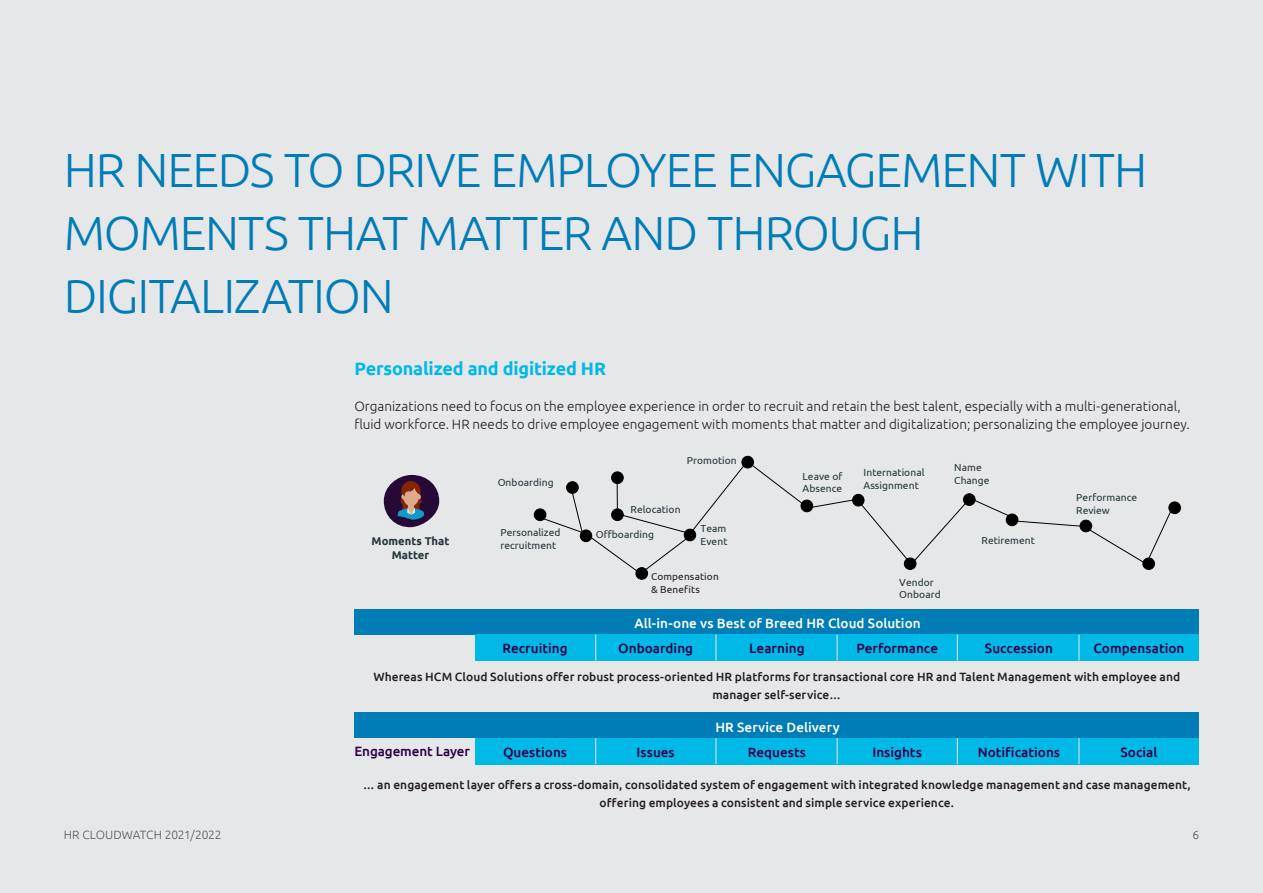
<style>
.page{position:relative;width:1263px;height:893px;background:#e6e7e9}
.page>*{position:absolute;margin:0;border:0;box-sizing:border-box;transform-origin:0 0}
.chapter-title1{font:300 48px/63px "Ubuntu";letter-spacing:-.025em;color:#007cb6}
.text{font:700 18px "Ubuntu";letter-spacing:-.01em;color:#00b9e7}
.text-2{font:300 13.5px/18px "Ubuntu";color:#231f20}
.sidebar-title{font:500 13.5px "Ubuntu";color:#2a004a}
.sidebar-title-2{font:500 13.5px "Ubuntu";color:#fff}
.text-3{font:500 12px/18px "Ubuntu";letter-spacing:.005em;color:#231f20;text-align:center}
.title_1{font:300 12px "Ubuntu";letter-spacing:-.015em;color:#57585a}
.t1{font:700 11.25px "Ubuntu";color:#283d40}
.t2{font:10.2px/12.5px "Ubuntu";letter-spacing:.005em;color:#283d40}
.sidebar-title-3{font:10.05px "Ubuntu";letter-spacing:.015em;color:#231f20}
</style>
<div class="page">
<div style="left:354px;top:609px;width:845px;height:25px;background:#007cb6"></div>
<div style="left:354px;top:713px;width:845px;height:25px;background:#007cb6"></div>
<div style="left:742px;top:456px;width:11px;height:12px;background:#000;border-radius:50%"></div>
<div style="left:741px;top:456px;width:13px;height:12px;border:1px solid #000;border-radius:50%"></div>
<div style="left:534px;top:509px;width:12px;height:12px;background:#000;border-radius:50%"></div>
<div style="left:534px;top:508px;width:12px;height:13px;border:1px solid #000;border-radius:50%"></div>
<div style="left:635px;top:567px;width:13px;height:13px;border:1px solid #000;border-radius:50%"></div>
<div style="left:1080px;top:520px;width:12px;height:12px;background:#000;border-radius:50%"></div>
<div style="left:1079px;top:520px;width:13px;height:12px;border:1px solid #000;border-radius:50%"></div>
<div style="left:1142px;top:557px;width:13px;height:13px;border:1px solid #000;border-radius:50%"></div>
<div style="left:1169px;top:502px;width:11px;height:12px;background:#000;border-radius:50%"></div>
<div style="left:1168px;top:501px;width:13px;height:13px;border:1px solid #000;border-radius:50%"></div>
<svg style="left:543px;top:460px;width:538px;height:119px"></svg>
<svg style="left:1089px;top:510px;width:83px;height:59px"></svg>
<svg style="left:384px;top:475px;width:55px;height:53px"></svg>
<div style="left:475px;top:634px;width:121px;height:26px;background:#00b9e7"></div>
<div style="left:475px;top:738px;width:121px;height:26px;background:#00b9e7"></div>
<div style="left:1078px;top:634px;width:121px;height:26px;background:#00b9e7"></div>
<div style="left:1078px;top:738px;width:121px;height:26px;background:#00b9e7"></div>
<div style="left:958px;top:634px;width:120px;height:26px;background:#00b9e7"></div>
<div style="left:958px;top:738px;width:120px;height:26px;background:#00b9e7"></div>
<div style="left:837px;top:634px;width:121px;height:26px;background:#00b9e7"></div>
<div style="left:837px;top:738px;width:121px;height:26px;background:#00b9e7"></div>
<div style="left:596px;top:634px;width:120px;height:26px;background:#00b9e7"></div>
<div style="left:596px;top:738px;width:120px;height:26px;background:#00b9e7"></div>
<div style="left:716px;top:634px;width:121px;height:26px;background:#00b9e7"></div>
<div style="left:716px;top:738px;width:121px;height:26px;background:#00b9e7"></div>
<svg style="left:595px;top:634px;width:1px;height:26px"></svg>
<svg style="left:595px;top:738px;width:1px;height:26px"></svg>
<svg style="left:837px;top:634px;width:1px;height:26px"></svg>
<svg style="left:837px;top:738px;width:1px;height:26px"></svg>
<svg style="left:715px;top:634px;width:1px;height:26px"></svg>
<svg style="left:715px;top:738px;width:1px;height:26px"></svg>
<svg style="left:957px;top:634px;width:1px;height:26px"></svg>
<svg style="left:957px;top:738px;width:1px;height:26px"></svg>
<svg style="left:1078px;top:634px;width:1px;height:26px"></svg>
<svg style="left:1078px;top:738px;width:1px;height:26px"></svg>
<div style="left:651px;top:573px;width:184px;height:28px;background:#e6e7e9"></div>
<p class="chapter-title1" style="left:64px;top:137px;width:1085px">HR NEEDS TO DRIVE EMPLOYEE ENGAGEMENT WITH<br>MOMENTS THAT MATTER AND THROUGH<br>DIGITALIZATION</p>
<p class="text" style="left:354px;top:357px;width:253px">Personalized and digitized HR</p>
<p class="text-2" style="left:354px;top:396px;width:837px">Organizations need to focus on the employee experience in order to recruit and retain the best talent, especially with a multi-generational, fluid workforce. HR needs to drive employee engagement with moments that matter and digitalization; personalizing the employee journey.</p>
<p class="t2" style="left:687px;top:454px;width:52px">Promotion</p>
<p class="t2" style="left:954px;top:461px;width:29px">Name</p>
<p class="t2" style="left:802px;top:470px;width:41px">Leave of<br>Absence</p>
<p class="t2" style="left:864px;top:466px;width:62px">International<br>Assignment</p>
<p class="t2" style="left:498px;top:476px;width:58px">Onboarding</p>
<p class="t2" style="left:954px;top:473px;width:37px">Change</p>
<p class="t2" style="left:631px;top:503px;width:51px">Relocation</p>
<p class="t2" style="left:596px;top:528px;width:60px">Offboarding</p>
<p class="t2" style="left:701px;top:522px;width:28px">Team<br>Event</p>
<p class="t2" style="left:651px;top:571px;width:37px">Journal<br>Entry</p>
<p class="t2" style="left:500px;top:526px;width:62px">Personalized recruitment</p>
<p class="t1" style="left:372px;top:534px;width:79px">Moments That</p>
<p class="t2" style="left:981px;top:533px;width:55px">Retirement</p>
<p class="t1" style="left:392px;top:548px;width:39px">Matter</p>
<p class="sidebar-title-3" style="left:651px;top:571px;width:69px">Compensation</p>
<p class="sidebar-title-3" style="left:651px;top:584px;width:50px">&amp; Benefits</p>
<p class="t2" style="left:899px;top:576px;width:43px">Vendor<br>Onboard</p>
<p class="sidebar-title" style="left:502px;top:640px;width:67px">Recruiting</p>
<p class="sidebar-title-2" style="left:634px;top:615px;width:288px">All-in-one vs Best of Breed HR Cloud Solution</p>
<p class="sidebar-title" style="left:618px;top:640px;width:77px">Onboarding</p>
<p class="sidebar-title" style="left:749px;top:640px;width:57px">Learning</p>
<p class="sidebar-title" style="left:856px;top:640px;width:83px">Performance</p>
<p class="sidebar-title" style="left:985px;top:640px;width:69px">Succession</p>
<p class="t2" style="left:1076px;top:491px;width:62px">Performance<br>Review</p>
<p class="sidebar-title" style="left:1093px;top:640px;width:93px">Compensation</p>
<p class="text-3" style="left:373px;top:667px;width:808px">Whereas HCM Cloud Solutions offer robust process-oriented HR platforms for transactional core HR and Talent Management with employee and manager self-service…</p>
<p class="sidebar-title" style="left:354px;top:743px;width:117px">Engagement Layer</p>
<p class="sidebar-title" style="left:503px;top:743px;width:66px">Questions</p>
<p class="sidebar-title" style="left:636px;top:743px;width:40px">Issues</p>
<p class="sidebar-title-2" style="left:715px;top:718px;width:126px">HR Service Delivery</p>
<p class="sidebar-title" style="left:748px;top:743px;width:60px">Requests</p>
<p class="sidebar-title" style="left:872px;top:743px;width:51px">Insights</p>
<p class="sidebar-title" style="left:978px;top:743px;width:84px">Notifications</p>
<p class="sidebar-title" style="left:1120px;top:743px;width:38px">Social</p>
<p class="text-3" style="left:363px;top:775px;width:830px">… an engagement layer offers a cross-domain, consolidated system of engagement with integrated knowledge management and case management, offering employees a consistent and simple service experience.</p>
<p class="title_1" style="left:64px;top:827px;width:159px">HR CLOUDWATCH 2021/2022</p>
<p class="title_1" style="left:1192px;top:827px;width:8px">6</p>
</div>
